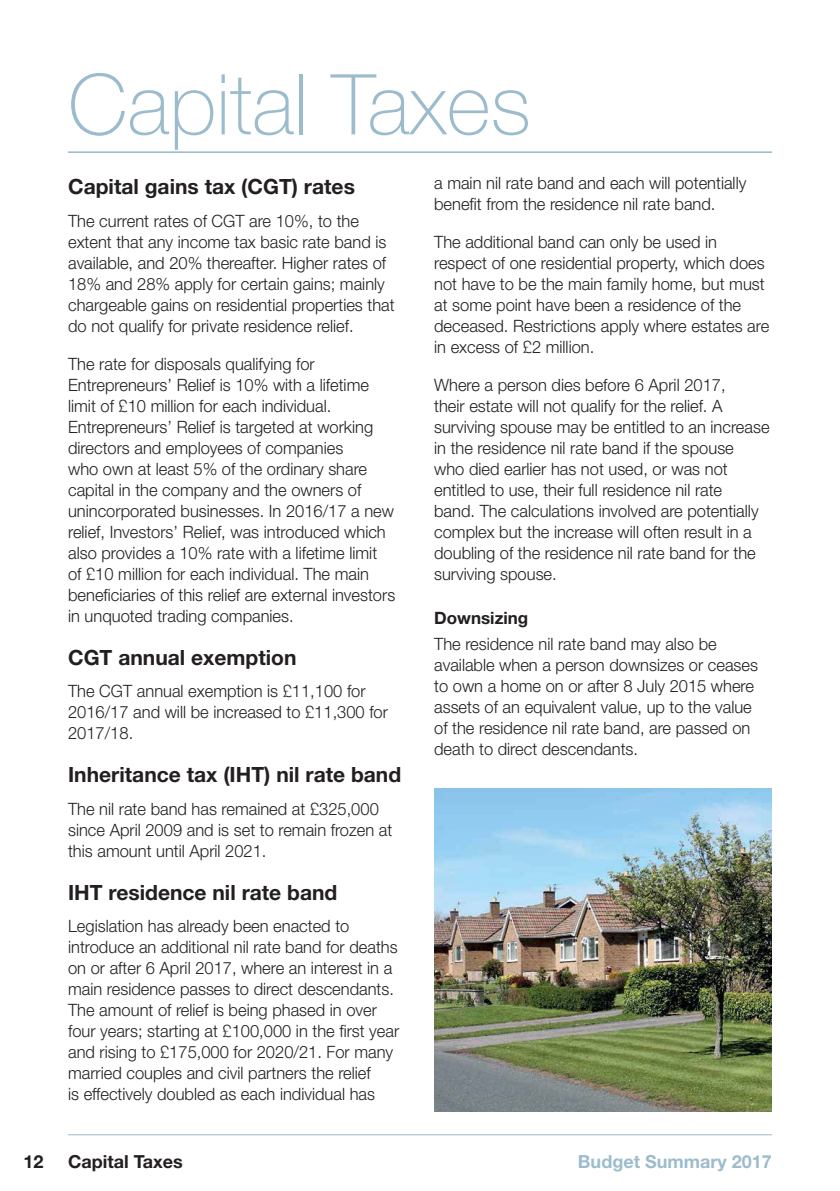
<style>
.page{position:relative;width:840px;height:1191px;background:#fff}
.page>*{position:absolute;margin:0;border:0;box-sizing:border-box;transform-origin:0 0}
.t1{font:100 84px "Helvetica Neue";color:#9cbccd}
.t2{font:700 21px "Helvetica Neue";color:#231f20}
.t3{font:700 18px "Helvetica Neue";color:#9cbccd}
.t4{font:700 18px "Helvetica Neue";color:#231f20}
.t5{font:300 17px/21px "Helvetica Neue";color:#231f20}
.t6{font:700 17px "Helvetica Neue";color:#231f20}
</style>
<div class="page">
<hr style="left:68px;top:1134px;width:703px;height:1px;background:#9cbccd">
<hr style="left:68px;top:151px;width:703px;height:2px;background:#9cbccd">
<img style="left:434px;top:788px;width:337px;height:323px">
<h1 class="t1" style="left:68px;top:58px;width:464px">Capital Taxes</h1>
<p class="t2" style="left:68px;top:174px;width:288px">Capital gains tax (CGT) rates</p>
<p class="t5" style="left:68px;top:210px;width:328px">The current rates of CGT are 10%, to the extent that any income tax basic rate band is available, and 20% thereafter. Higher rates of 18% and 28% apply for certain gains; mainly chargeable gains on residential properties that do not qualify for private residence relief.</p>
<p class="t5" style="left:68px;top:353px;width:328px">The rate for disposals qualifying for Entrepreneurs’ Relief is 10% with a lifetime limit of £10 million for each individual.<br>Entrepreneurs’ Relief is targeted at working directors and employees of companies<br>who own at least 5% of the ordinary share capital in the company and the owners of unincorporated businesses. In 2016/17 a new relief, Investors’ Relief, was introduced which also provides a 10% rate with a lifetime limit<br>of £10 million for each individual. The main beneficiaries of this relief are external investors in unquoted trading companies.</p>
<p class="t2" style="left:68px;top:644px;width:230px">CGT annual exemption</p>
<p class="t5" style="left:68px;top:680px;width:321px">The CGT annual exemption is £11,100 for<br>2016/17 and will be increased to £11,300 for<br>2017/18.</p>
<p class="t2" style="left:68px;top:762px;width:334px">Inheritance tax (IHT) nil rate band</p>
<p class="t5" style="left:68px;top:797px;width:325px">The nil rate band has remained at £325,000 since April 2009 and is set to remain frozen at this amount until April 2021.</p>
<p class="t2" style="left:68px;top:879px;width:271px">IHT residence nil rate band</p>
<p class="t5" style="left:68px;top:915px;width:332px">Legislation has already been enacted to introduce an additional nil rate band for deaths on or after 6 April 2017, where an interest in a main residence passes to direct descendants.<br>The amount of relief is being phased in over four years; starting at £100,000 in the first year and rising to £175,000 for 2020/21. For many married couples and civil partners the relief<br>is effectively doubled as each individual has</p>
<p class="t5" style="left:434px;top:172px;width:313px">a main nil rate band and each will potentially benefit from the residence nil rate band.</p>
<p class="t5" style="left:434px;top:231px;width:336px">The additional band can only be used in respect of one residential property, which does not have to be the main family home, but must at some point have been a residence of the deceased. Restrictions apply where estates are in excess of £2 million.</p>
<p class="t5" style="left:434px;top:374px;width:337px">Where a person dies before 6 April 2017,<br>their estate will not qualify for the relief. A surviving spouse may be entitled to an increase in the residence nil rate band if the spouse<br>who died earlier has not used, or was not entitled to use, their full residence nil rate<br>band. The calculations involved are potentially complex but the increase will often result in a doubling of the residence nil rate band for the surviving spouse.</p>
<p class="t6" style="left:434px;top:607px;width:96px">Downsizing</p>
<p class="t5" style="left:434px;top:633px;width:325px">The residence nil rate band may also be available when a person downsizes or ceases to own a home on or after 8 July 2015 where assets of an equivalent value, up to the value of the residence nil rate band, are passed on death to direct descendants.</p>
<p class="t4" style="left:23px;top:1150px;width:22px">12</p>
<p class="t4" style="left:68px;top:1150px;width:116px">Capital Taxes</p>
<p class="t3" style="left:577px;top:1150px;width:195px">Budget Summary 2017</p>
</div>
